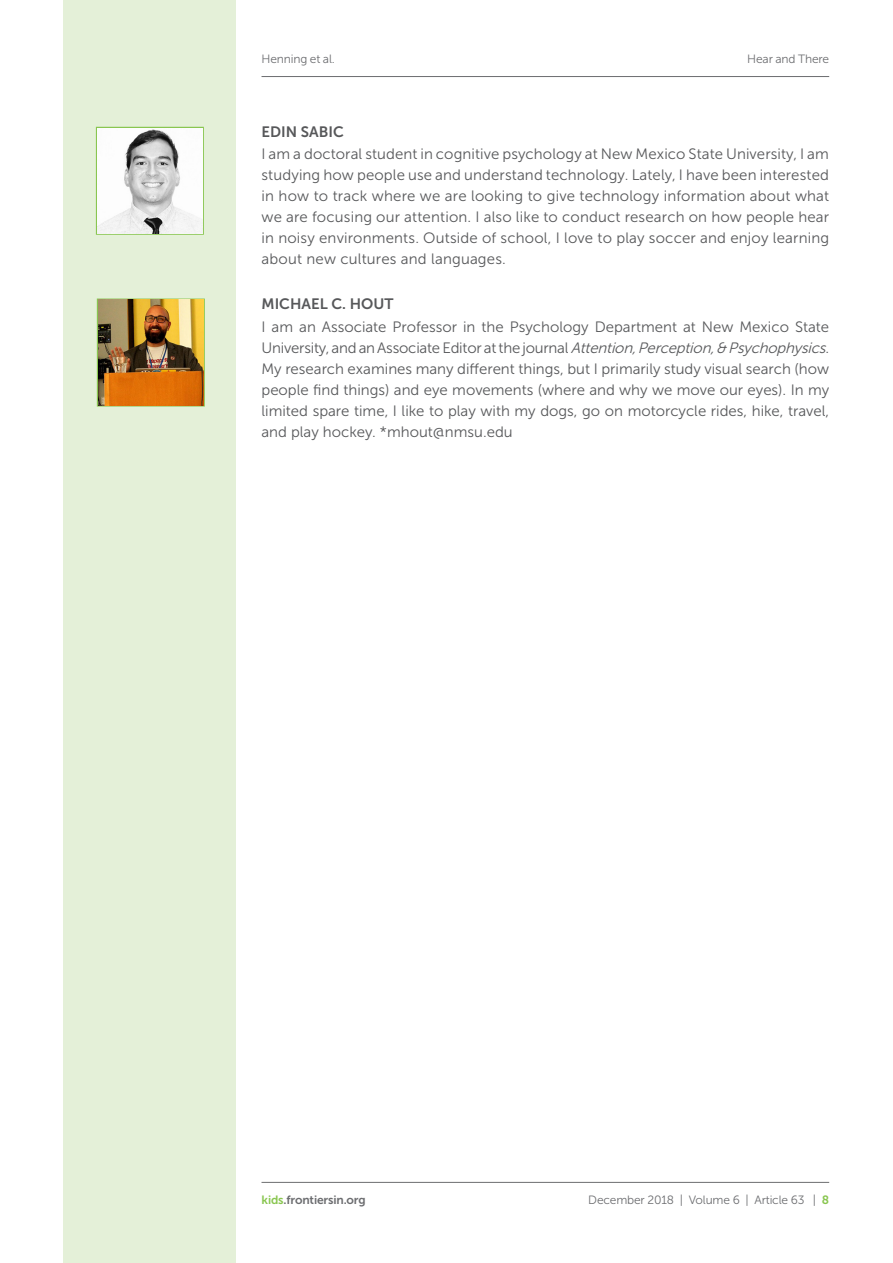
<style>
.page{position:relative;width:893px;height:1263px;background:#fff}
.page>*{position:absolute;margin:0;border:0;box-sizing:border-box;transform-origin:0 0}
.Art_kids_Au{font:15px/21px "Museo Sans 300";letter-spacing:.005em;color:#57585a;text-align:justify}
.ART_kids_tx_title1{font:15px "Museo Sans 700";color:#57585a}
.t1{font:12px "Museo Sans 300";letter-spacing:-.015em;color:#6c6d70}
.t2{font:12px "Museo Sans 700";letter-spacing:-.01em;color:#6c6d70}
.s1{font-style:italic}
.s2{color:#89c650}
.s3{font-family:"Museo Sans 700";color:#89c650}
</style>
<div class="page">
<hr style="left:261px;top:76px;width:568px;height:1px;background:#6c6d70">
<div style="left:64px;top:0;width:172px;height:1263px;background:#e4f0d8"></div>
<hr style="left:261px;top:1182px;width:568px;height:1px;background:#6c6d70">
<div style="left:96px;top:127px;width:108px;height:108px;border:2px solid #89c650"></div>
<img style="left:97px;top:128px;width:105px;height:105px">
<div style="left:97px;top:298px;width:108px;height:108px;border:2px solid #89c650"></div>
<img style="left:98px;top:300px;width:105px;height:105px">
<p class="t1" style="left:261px;top:52px;width:75px">Henning et al.</p>
<p class="t1" style="left:747px;top:52px;width:83px">Hear and There</p>
<p class="ART_kids_tx_title1" style="left:261px;top:123px;width:84px">EDIN SABIC</p>
<p class="Art_kids_Au" style="left:261px;top:143px;width:569px">I am a doctoral student in cognitive psychology at New Mexico State University, I am studying how people use and understand technology. Lately, I have been interested in how to track where we are looking to give technology information about what we are focusing our attention. I also like to conduct research on how people hear in noisy environments. Outside of school, I love to play soccer and enjoy learning about new cultures and languages.</p>
<p class="ART_kids_tx_title1" style="left:261px;top:295px;width:133px">MICHAEL C. HOUT</p>
<p class="Art_kids_Au" style="left:261px;top:316px;width:570px">I am an Associate Professor in the Psychology Department at New Mexico State University, and an Associate Editor at the journal <span class="s1">Attention,Perception,&amp; Psychophysics</span>.<br>My research examines many different things, but I primarily study visual search (how people find things) and eye movements (where and why we move our eyes). In my limited spare time, I like to play with my dogs, go on motorcycle rides, hike, travel, and play hockey. *mhout@nmsu.edu</p>
<p class="t2" style="left:261px;top:1193px;width:106px"><span class="s2">kids</span>.frontiersin.org</p>
<p class="t1" style="left:588px;top:1193px;width:242px">December 2018 | Volume 6 | Article 63 | <span class="s3">8</span></p>
</div>
